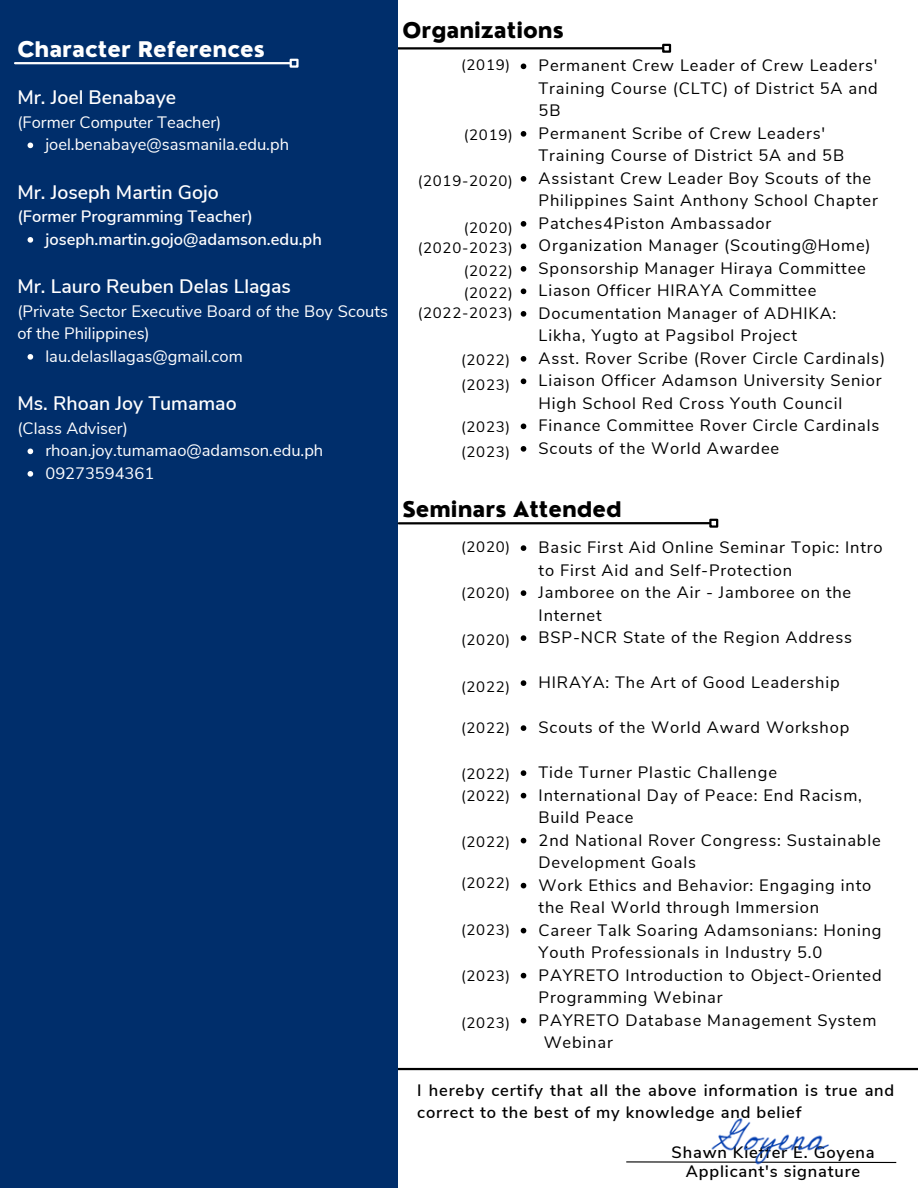
<style>
.page{position:relative;width:918px;height:1188px;background:#fff}
.page>*{position:absolute;margin:0;border:0;box-sizing:border-box;transform-origin:0 0}
.t1{font:800 21px "Nourd";color:#000}
.t2{font:800 21px "Nourd";color:#fff}
.t3{font:600 19.5px "Nunito Sans";color:#fff}
.t4{font:16.5px/22.5px "Nunito Sans";letter-spacing:.05em;color:#000}
.t5{font:16.5px/22.5px "Nunito Sans";color:#fff}
.t6{font:600 16.5px/22.5px "Nunito Sans";letter-spacing:.05em;color:#000}
.t7{font:600 16.5px "Nunito Sans";color:#fff}
.t8{font:15px "Nunito Sans";letter-spacing:.05em;color:#000}
</style>
<div class="page">
<hr style="left:352px;top:47px;width:310px;height:3px;background:#000">
<div style="left:662px;top:44px;width:9px;height:9px;border:2px solid #000"></div>
<hr style="left:380px;top:1068px;width:538px;height:2px;background:#000">
<div style="left:0;top:0;width:397px;height:1188px;background:#002e6b"></div>
<hr style="left:15px;top:62px;width:275px;height:2px;background:#fff">
<div style="left:290px;top:59px;width:9px;height:9px;border:2px solid #fff"></div>
<hr style="left:399px;top:522px;width:310px;height:2px;background:#000">
<div style="left:709px;top:519px;width:9px;height:9px;border:2px solid #000"></div>
<svg style="left:28px;top:143px;width:5px;height:5px"></svg>
<svg style="left:28px;top:237px;width:5px;height:6px"></svg>
<svg style="left:28px;top:354px;width:5px;height:6px"></svg>
<svg style="left:28px;top:449px;width:5px;height:5px"></svg>
<svg style="left:28px;top:471px;width:5px;height:6px"></svg>
<svg style="left:521px;top:64px;width:5px;height:5px"></svg>
<svg style="left:521px;top:131px;width:5px;height:6px"></svg>
<svg style="left:521px;top:176px;width:5px;height:6px"></svg>
<svg style="left:521px;top:221px;width:5px;height:6px"></svg>
<svg style="left:521px;top:244px;width:5px;height:5px"></svg>
<svg style="left:521px;top:266px;width:5px;height:6px"></svg>
<svg style="left:521px;top:289px;width:5px;height:5px"></svg>
<svg style="left:521px;top:311px;width:5px;height:6px"></svg>
<svg style="left:521px;top:356px;width:5px;height:6px"></svg>
<svg style="left:521px;top:379px;width:5px;height:5px"></svg>
<svg style="left:521px;top:424px;width:5px;height:5px"></svg>
<svg style="left:521px;top:446px;width:5px;height:6px"></svg>
<svg style="left:521px;top:545px;width:5px;height:6px"></svg>
<svg style="left:521px;top:590px;width:5px;height:6px"></svg>
<svg style="left:521px;top:635px;width:5px;height:6px"></svg>
<svg style="left:521px;top:680px;width:5px;height:6px"></svg>
<svg style="left:521px;top:725px;width:5px;height:6px"></svg>
<svg style="left:521px;top:770px;width:5px;height:6px"></svg>
<svg style="left:521px;top:793px;width:5px;height:5px"></svg>
<svg style="left:521px;top:838px;width:5px;height:5px"></svg>
<svg style="left:521px;top:883px;width:5px;height:5px"></svg>
<svg style="left:521px;top:928px;width:5px;height:5px"></svg>
<svg style="left:521px;top:973px;width:5px;height:5px"></svg>
<svg style="left:521px;top:1018px;width:5px;height:5px"></svg>
<img style="left:626px;top:1118px;width:271px;height:47px">
<p class="t2" style="left:17px;top:36px;width:249px">Character References</p>
<p class="t3" style="left:17px;top:85px;width:160px">Mr. Joel Benabaye</p>
<p class="t5" style="left:17px;top:111px;width:205px">(Former Computer Teacher)</p>
<p class="t5" style="left:45px;top:134px;width:245px">joel.benabaye@sasmanila.edu.ph</p>
<p class="t3" style="left:17px;top:179px;width:203px">Mr. Joseph Martin Gojo</p>
<p class="t7" style="left:17px;top:206px;width:237px">(Former Programming Teacher)</p>
<p class="t7" style="left:45px;top:228px;width:278px">joseph.martin.gojo@adamson.edu.ph</p>
<p class="t3" style="left:17px;top:274px;width:275px">Mr. Lauro Reuben Delas Llagas</p>
<p class="t5" style="left:17px;top:300px;width:372px">(Private Sector Executive Board of the Boy Scouts of the Philippines)</p>
<p class="t5" style="left:45px;top:345px;width:199px">lau.delasllagas@gmail.com</p>
<p class="t3" style="left:17px;top:391px;width:221px">Ms. Rhoan Joy Tumamao</p>
<p class="t5" style="left:17px;top:417px;width:112px">(Class Adviser)</p>
<p class="t5" style="left:45px;top:440px;width:279px">rhoan.joy.tumamao@adamson.edu.ph</p>
<p class="t5" style="left:45px;top:462px;width:110px">09273594361</p>
<p class="t1" style="left:402px;top:17px;width:163px">Organizations</p>
<p class="t4" style="left:539px;top:55px;width:341px;text-align:justify">Permanent Crew Leader of Crew Leaders' Training Course (CLTC) of District 5A and 5B</p>
<p class="t4" style="left:539px;top:122px;width:307px">Permanent Scribe of Crew Leaders'<br>Training Course of District 5A and 5B</p>
<p class="t4" style="left:539px;top:167px;width:341px">Assistant Crew Leader Boy Scouts of the<br>Philippines Saint Anthony School Chapter</p>
<p class="t4" style="left:539px;top:212px;width:234px">Patches4Piston Ambassador</p>
<p class="t4" style="left:539px;top:235px;width:334px">Organization Manager (Scouting@Home)</p>
<p class="t4" style="left:539px;top:257px;width:329px">Sponsorship Manager Hiraya Committee</p>
<p class="t4" style="left:539px;top:280px;width:279px">Liason Officer HIRAYA Committee</p>
<p class="t4" style="left:539px;top:302px;width:299px">Documentation Manager of ADHIKA:<br>Likha, Yugto at Pagsibol Project</p>
<p class="t4" style="left:539px;top:347px;width:348px">Asst. Rover Scribe (Rover Circle Cardinals)</p>
<p class="t4" style="left:539px;top:370px;width:345px">Liaison Officer Adamson University Senior<br>High School Red Cross Youth Council</p>
<p class="t4" style="left:539px;top:415px;width:342px">Finance Committee Rover Circle Cardinals</p>
<p class="t4" style="left:539px;top:437px;width:242px">Scouts of the World Awardee</p>
<p class="t8" style="left:461px;top:55px;width:51px">(2019)</p>
<p class="t8" style="left:464px;top:125px;width:51px">(2019)</p>
<p class="t8" style="left:418px;top:171px;width:97px">(2019-2020)</p>
<p class="t8" style="left:464px;top:217px;width:51px">(2020)</p>
<p class="t8" style="left:418px;top:238px;width:97px">(2020-2023)</p>
<p class="t8" style="left:464px;top:261px;width:51px">(2022)</p>
<p class="t8" style="left:464px;top:283px;width:51px">(2022)</p>
<p class="t8" style="left:418px;top:303px;width:97px">(2022-2023)</p>
<p class="t8" style="left:461px;top:350px;width:51px">(2022)</p>
<p class="t8" style="left:461px;top:375px;width:51px">(2023)</p>
<p class="t8" style="left:461px;top:417px;width:51px">(2023)</p>
<p class="t8" style="left:461px;top:442px;width:51px">(2023)</p>
<p class="t1" style="left:402px;top:496px;width:221px">Seminars Attended</p>
<p class="t8" style="left:461px;top:537px;width:51px">(2020)</p>
<p class="t8" style="left:461px;top:583px;width:51px">(2020)</p>
<p class="t8" style="left:461px;top:630px;width:51px">(2020)</p>
<p class="t8" style="left:461px;top:676px;width:51px">(2022)</p>
<p class="t8" style="left:461px;top:718px;width:51px">(2022)</p>
<p class="t8" style="left:461px;top:764px;width:51px">(2022)</p>
<p class="t8" style="left:461px;top:786px;width:51px">(2022)</p>
<p class="t8" style="left:461px;top:832px;width:51px">(2022)</p>
<p class="t8" style="left:461px;top:873px;width:51px">(2022)</p>
<p class="t8" style="left:461px;top:919px;width:51px">(2023)</p>
<p class="t8" style="left:461px;top:966px;width:51px">(2023)</p>
<p class="t8" style="left:461px;top:1012px;width:51px">(2023)</p>
<p class="t4" style="left:539px;top:537px;width:346px">Basic First Aid Online Seminar Topic: Intro to First Aid and Self-Protection</p>
<p class="t4" style="left:539px;top:582px;width:314px">Jamboree on the Air - Jamboree on the<br>Internet</p>
<p class="t4" style="left:539px;top:627px;width:315px">BSP-NCR State of the Region Address</p>
<p class="t4" style="left:539px;top:672px;width:303px">HIRAYA: The Art of Good Leadership</p>
<p class="t4" style="left:539px;top:717px;width:312px">Scouts of the World Award Workshop</p>
<p class="t4" style="left:539px;top:762px;width:240px">Tide Turner Plastic Challenge</p>
<p class="t4" style="left:539px;top:784px;width:325px">International Day of Peace: End Racism,<br>Build Peace</p>
<p class="t4" style="left:539px;top:829px;width:344px">2nd National Rover Congress: Sustainable<br>Development Goals</p>
<p class="t4" style="left:539px;top:874px;width:334px">Work Ethics and Behavior: Engaging into the Real World through Immersion</p>
<p class="t4" style="left:539px;top:919px;width:344px">Career Talk Soaring Adamsonians: Honing<br>Youth Professionals in Industry 5.0</p>
<p class="t4" style="left:539px;top:964px;width:345px">PAYRETO Introduction to Object-Oriented<br>Programming Webinar</p>
<p class="t4" style="left:544px;top:1009px;width:334px;text-indent:-5px">PAYRETO Database Management System<br>Webinar</p>
<p class="t6" style="left:417px;top:1079px;width:479px">I hereby certify that all the above information is true and correct to the best of my knowledge and belief</p>
<p class="t6" style="left:672px;top:1141px;width:205px">Shawn Kieffer E. Goyena</p>
<p class="t6" style="left:686px;top:1160px;width:176px">Applicant's signature</p>
</div>
